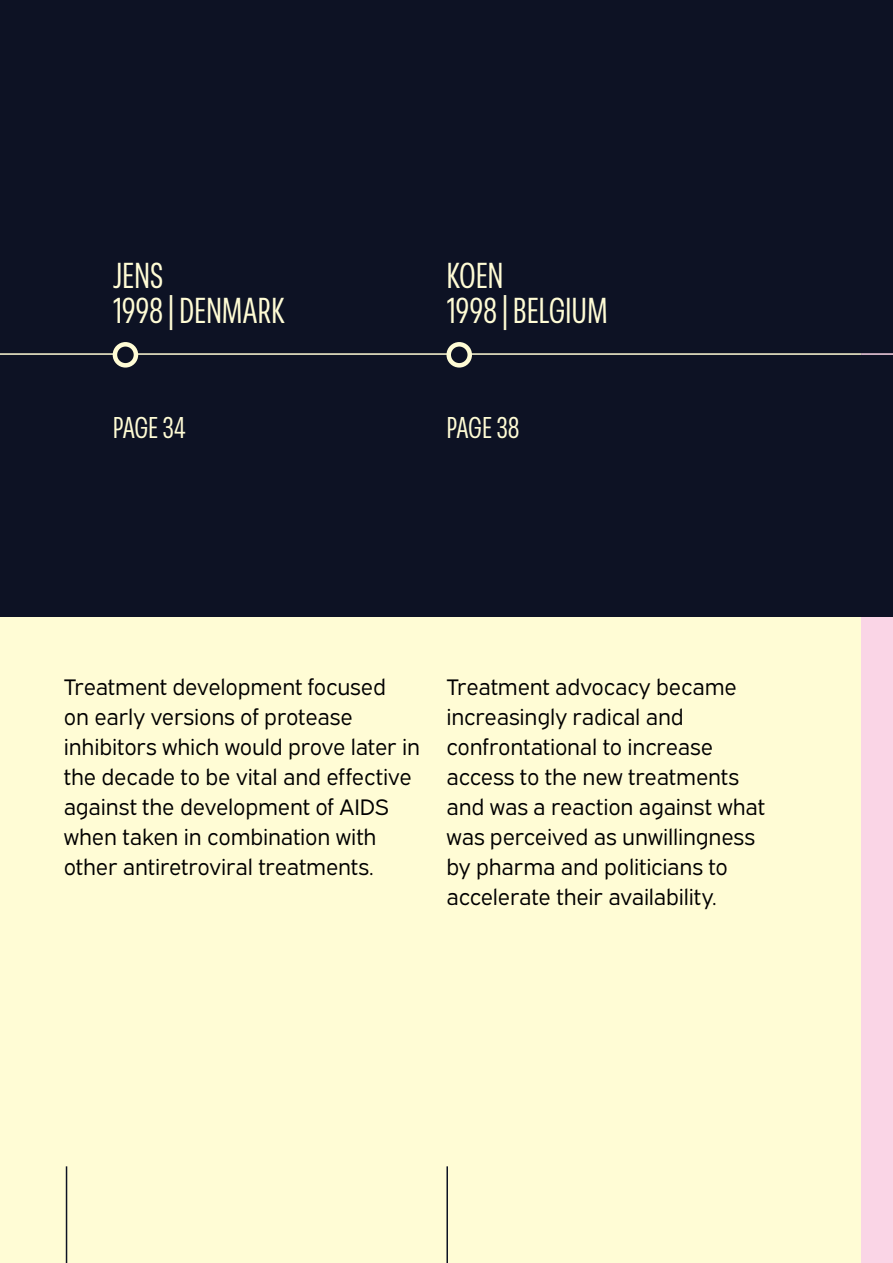
<style>
.page{position:relative;width:893px;height:1263px;background:#0d1224}
.page>*{position:absolute;margin:0;border:0;box-sizing:border-box;transform-origin:0 0}
.t1{font:condensed 36px/34.5px "Peridot PE";letter-spacing:-.005em;color:#fffcd5}
.t2{font:condensed 30px "Peridot PE";letter-spacing:-.01em;color:#fffcd5}
.t3{font:22.5px/30px "Expressway Bk";letter-spacing:-.01em;color:#000}
</style>
<div class="page">
<div style="left:0;top:618px;width:861px;height:645px;background:#fffcd5"></div>
<hr style="left:0;top:353px;width:861px;height:2px;background:#fffcd5">
<svg style="left:115px;top:344px;width:21px;height:21px"></svg>
<div style="left:113px;top:342px;width:25px;height:26px;border:4px solid #fffcd5;border-radius:50%"></div>
<svg style="left:449px;top:344px;width:21px;height:21px"></svg>
<div style="left:446px;top:342px;width:26px;height:26px;border:4px solid #fffcd5;border-radius:50%"></div>
<hr style="left:66px;top:1166px;width:1px;height:97px;background:#0d1224">
<hr style="left:446px;top:1166px;width:2px;height:97px;background:#0d1224">
<hr style="left:861px;top:353px;width:32px;height:2px;background:#fad5e6">
<div style="left:861px;top:618px;width:32px;height:645px;background:#fad5e6"></div>
<h1 class="t1" style="left:113px;top:255px;width:174px">JENS<br>1998 | DENMARK</h1>
<h1 class="t1" style="left:446px;top:255px;width:163px">KOEN<br>1998 | BELGIUM</h1>
<h2 class="t2" style="left:113px;top:404px;width:75px">PAGE 34</h2>
<h2 class="t2" style="left:446px;top:404px;width:75px">PAGE 38</h2>
<p class="t3" style="left:64px;top:669px;width:358px">Treatment development focused<br>on early versions of protease inhibitors which would prove later in the decade to be vital and effective against the development of AIDS when taken in combination with other antiretroviral treatments.</p>
<p class="t3" style="left:446px;top:669px;width:320px">Treatment advocacy became increasingly radical and confrontational to increase access to the new treatments and was a reaction against what was perceived as unwillingness by pharma and politicians to accelerate their availability.</p>
</div>
